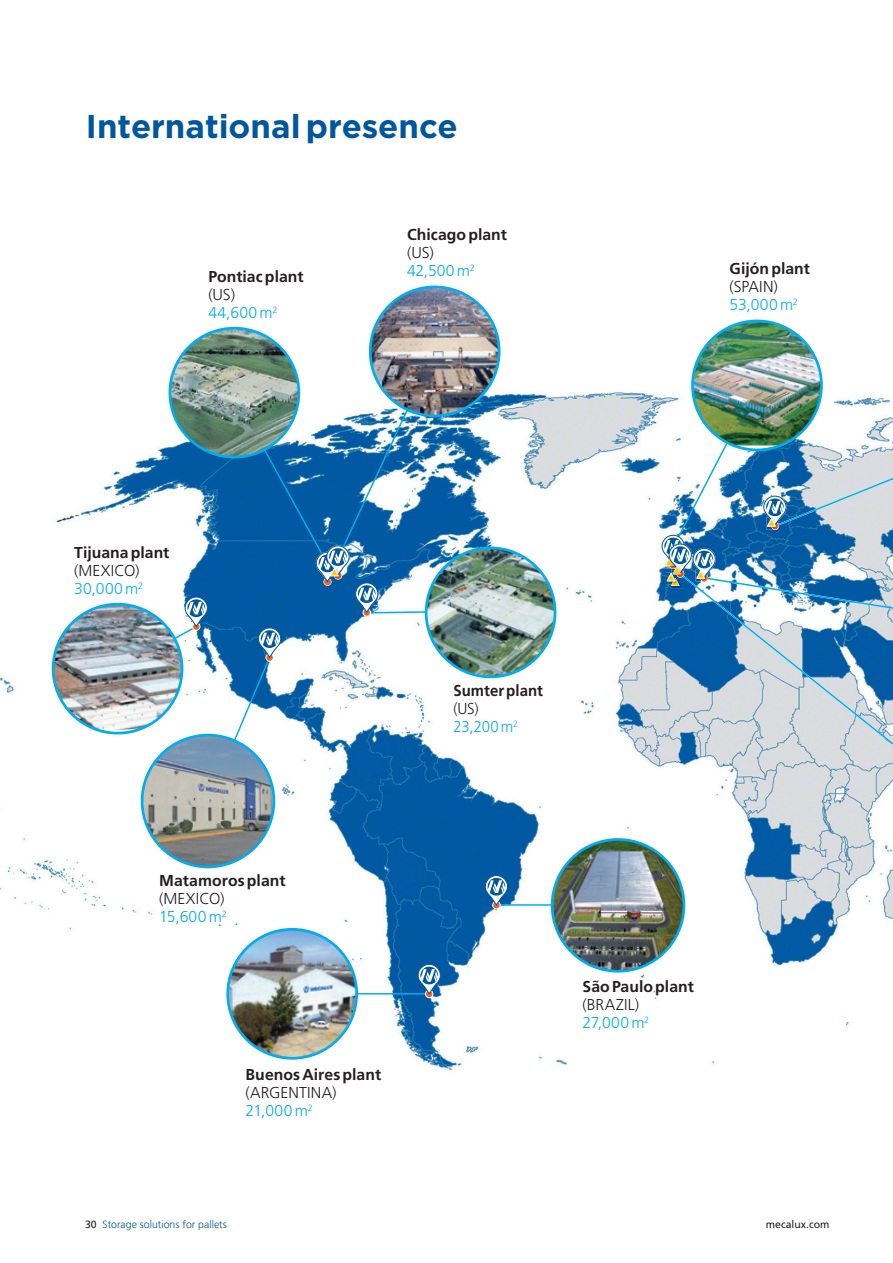
<style>
.page{position:relative;width:893px;height:1263px;background:#fff}
.page>*{position:absolute;margin:0;border:0;box-sizing:border-box;transform-origin:0 0}
.t1{font:700 33px "Gotham";color:#01579f}
.t2{font:700 15.75px "Frutiger LT Std";letter-spacing:.005em;color:#231f20}
.t3{font:300 15.75px/18px "Frutiger LT Std";letter-spacing:.015em;color:#231f20}
.t4{font:300 15.75px/18px "Frutiger LT Std";letter-spacing:-.005em;color:#00aeef}
.t5{font:300 15.75px/18px "Frutiger LT Std";letter-spacing:-.005em;color:#00aeef;scale:.95 1}
.t6{font:700 15.75px "Frutiger LT Std";letter-spacing:.005em;color:#231f20;scale:.95 1}
.t7{font:300 10.5px "Frutiger LT Std";color:#01579f}
.t8{font:10.5px "Frutiger LT Std";color:#231f20}
.s1{color:#231f20}
.s2{color:#00aeef}
.s3{font-weight:400;color:#231f20}
</style>
<div class="page">
<img style="left:0;top:371px;width:893px;height:700px">
<img style="left:370px;top:287px;width:129px;height:129px;border-radius:64px">
<div style="left:369px;top:286px;width:131px;height:131px;border:3px solid #00aeef;border-radius:50%"></div>
<img style="left:552px;top:839px;width:132px;height:132px;border-radius:66px">
<div style="left:551px;top:838px;width:134px;height:134px;border:3px solid #00aeef;border-radius:50%"></div>
<img style="left:228px;top:929px;width:129px;height:129px;border-radius:64px">
<div style="left:226px;top:928px;width:132px;height:132px;border:3px solid #00aeef;border-radius:50%"></div>
<img style="left:426px;top:548px;width:129px;height:129px;border-radius:64px">
<div style="left:425px;top:547px;width:131px;height:131px;border:3px solid #00aeef;border-radius:50%"></div>
<svg style="left:680px;top:640px;width:213px;height:189px;background:#b3c7d7"></svg>
<svg style="left:233px;top:627px;width:49px;height:115px"></svg>
<svg style="left:172px;top:596px;width:37px;height:45px"></svg>
<svg style="left:661px;top:440px;width:232px;height:200px"></svg>
<div style="left:363px;top:609px;width:8px;height:7px;border:1px solid #fff;border-radius:50%"></div>
<svg style="left:262px;top:408px;width:165px;height:206px"></svg>
<img style="left:53px;top:604px;width:129px;height:127px">
<div style="left:52px;top:603px;width:131px;height:131px;border:3px solid #00aeef;border-radius:50%"></div>
<img style="left:142px;top:735px;width:132px;height:132px;border-radius:66px">
<div style="left:141px;top:734px;width:134px;height:134px;border:3px solid #00aeef;border-radius:50%"></div>
<hr style="left:355px;top:993px;width:73px;height:1px;background:#00aeef">
<div style="left:425px;top:990px;width:8px;height:8px;background:#f36421;border-radius:50%"></div>
<div style="left:425px;top:990px;width:8px;height:8px;border:1px solid #fff;border-radius:50%"></div>
<svg style="left:415px;top:963px;width:27px;height:32px"></svg>
<hr style="left:496px;top:904px;width:56px;height:2px;background:#00aeef">
<div style="left:493px;top:901px;width:7px;height:8px;background:#f36421;border-radius:50%"></div>
<div style="left:492px;top:901px;width:8px;height:8px;border:1px solid #fff;border-radius:50%"></div>
<svg style="left:483px;top:874px;width:26px;height:32px"></svg>
<img style="left:170px;top:328px;width:129px;height:129px;border-radius:64px">
<div style="left:169px;top:327px;width:131px;height:131px;border:3px solid #00aeef;border-radius:50%"></div>
<img style="left:692px;top:321px;width:129px;height:124px">
<div style="left:691px;top:320px;width:132px;height:131px;border:3px solid #00aeef;border-radius:50%"></div>
<h1 class="t1" style="left:86px;top:105px;width:373px">International presence</h1>
<p class="t2" style="left:208px;top:267px;width:97px">Pontiac plant</p>
<p class="t4" style="left:208px;top:286px;width:71px"><span class="s1">(US)<br></span>44,600 m<sup>2</sup></p>
<p class="t2" style="left:407px;top:226px;width:101px">Chicago plant</p>
<p class="t4" style="left:407px;top:244px;width:69px"><span class="s1">(US)<br></span>42,500 m<sup>2</sup></p>
<p class="t2" style="left:730px;top:260px;width:82px">Gijón plant</p>
<p class="t3" style="left:730px;top:278px;width:70px">(SPAIN)<br><span class="s2">53,000 m</span><sup>2</sup></p>
<p class="t2" style="left:74px;top:543px;width:97px">Tijuana plant</p>
<p class="t3" style="left:74px;top:562px;width:70px">(MEXICO)<br><span class="s2">30,000 m</span><sup>2</sup></p>
<p class="t2" style="left:159px;top:871px;width:128px">Matamoros plant</p>
<p class="t3" style="left:159px;top:890px;width:69px">(MEXICO)<br><span class="s2">15,600 m</span><sup>2</sup></p>
<p class="t2" style="left:246px;top:1065px;width:137px">Buenos Aires plant</p>
<p class="t3" style="left:246px;top:1084px;width:93px">(ARGENTINA)<br><span class="s2">21,000 m</span><sup>2</sup></p>
<p class="t6" style="left:453px;top:681px;width:96px">Sumter plant</p>
<p class="t5" style="left:453px;top:700px;width:70px"><span class="s1">(US)<br></span>23,200 m<sup>2</sup></p>
<p class="t2" style="left:583px;top:977px;width:113px">São Paulo plant</p>
<p class="t3" style="left:583px;top:996px;width:68px">(BRAZIL)<br><span class="s2">27,000 m</span><sup>2</sup></p>
<p class="t7" style="left:85px;top:1218px;width:143px"><span class="s3">30</span> Storage solutions for pallets</p>
<p class="t8" style="left:766px;top:1218px;width:65px">mecalux.com</p>
</div>
